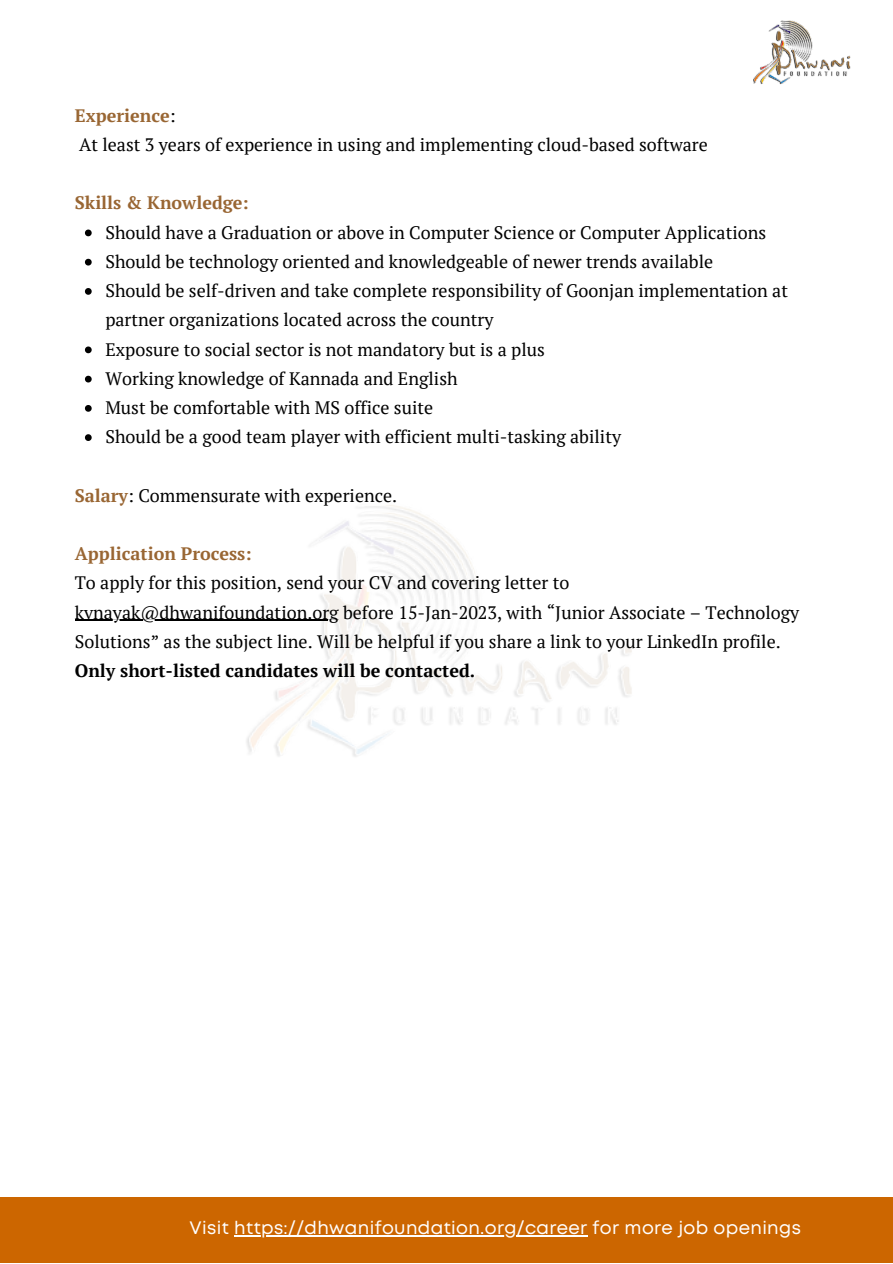
<style>
.page{position:relative;width:893px;height:1264px;background:#fff}
.page>*{position:absolute;margin:0;border:0;box-sizing:border-box;transform-origin:0 0}
.t1{font:18px/29.2px "PT Serif";color:#000}
.t2{font:18px "Mont";letter-spacing:.02em;color:#fff}
.t3{font:700 18px "PT Serif";color:#000}
.t4{font:700 18px "PT Serif";color:#963}
.s1{font-weight:700;color:#963}
</style>
<div class="page">
<div style="left:0;top:1196px;width:892px;height:66px;background:#c60"></div>
<img style="left:753px;top:20px;width:98px;height:65px">
<img style="left:246px;top:505px;width:386px;height:252px">
<svg style="left:85px;top:229px;width:7px;height:7px"></svg>
<svg style="left:85px;top:259px;width:7px;height:6px"></svg>
<svg style="left:85px;top:288px;width:7px;height:7px"></svg>
<svg style="left:85px;top:346px;width:7px;height:7px"></svg>
<svg style="left:85px;top:376px;width:7px;height:6px"></svg>
<svg style="left:85px;top:405px;width:7px;height:7px"></svg>
<svg style="left:85px;top:434px;width:7px;height:7px"></svg>
<hr style="left:75px;top:619px;width:264px;height:2px;background:#000">
<hr style="left:234px;top:1234px;width:353px;height:2px;background:#fff">
<p class="t1" style="left:75px;top:100px;width:634px"><span class="s1">Experience</span>:<br>At least 3 years of experience in using and implementing cloud-based software</p>
<p class="t4" style="left:75px;top:191px;width:175px">Skills &amp; Knowledge:</p>
<p class="t1" style="left:105px;top:217px;width:684px">Should have a Graduation or above in Computer Science or Computer Applications Should be technology oriented and knowledgeable of newer trends available<br>Should be self-driven and take complete responsibility of Goonjan implementation at partner organizations located across the country<br>Exposure to social sector is not mandatory but is a plus<br>Working knowledge of Kannada and English<br>Must be comfortable with MS office suite<br>Should be a good team player with efficient multi-tasking ability</p>
<p class="t1" style="left:75px;top:480px;width:324px"><span class="s1">Salary</span>: Commensurate with experience.</p>
<p class="t4" style="left:75px;top:541px;width:178px">Application Process:</p>
<p class="t1" style="left:75px;top:568px;width:726px">To apply for this position, send your CV and covering letter to kvnayak@dhwanifoundation.org before 15-Jan-2023, with “Junior Associate – Technology<br>Solutions” as the subject line. Will be helpful if you share a link to your LinkedIn profile.</p>
<p class="t3" style="left:75px;top:658px;width:402px">Only short-listed candidates will be contacted.</p>
<p class="t2" style="left:189px;top:1220px;width:612px">Visit https://dhwanifoundation.org/career for more job openings</p>
</div>
